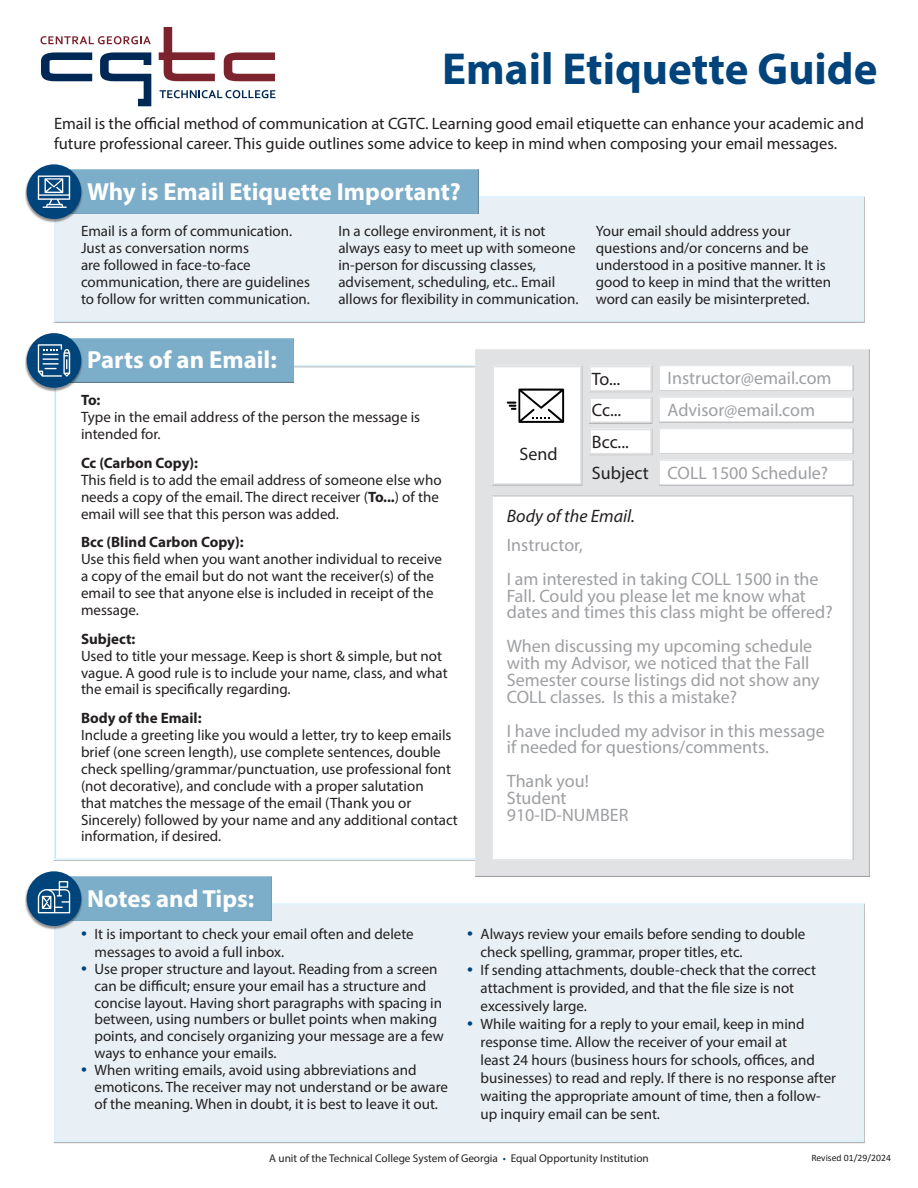
<style>
.page{position:relative;width:918px;height:1188px;background:#fff}
.page>*{position:absolute;margin:0;border:0;box-sizing:border-box;transform-origin:0 0}
.t1{font:700 45px "Myriad Pro";color:#00447b}
.Heading{font:700 24.75px "Myriad Pro";color:#fff}
.Numbered_List{font:18px/16.8px "Myriad Pro";color:#9d9fa2}
.Numbered_List-2{font:18px "Myriad Pro";color:#231f20}
.Numbered_List-3{font:italic 18px "Myriad Pro";color:#231f20}
.t2{font:16.5px/19.8px "Myriad Pro";color:#231f20}
.Numbered_List-4{font:15px/16.8px "Myriad Pro";color:#231f20}
.Numbered_List-5{font:700 15px "Myriad Pro";color:#231f20}
.t3{font:11.25px "Myriad Pro";color:#231f20}
.t4{font:9.75px "Calibri";color:#231f20}
.s1{font-weight:700}
.s2{font-size:21px;color:#00447c}
.s3{color:#00447c}
</style>
<div class="page">
<div style="left:54px;top:903px;width:810px;height:239px;background:#e8f0f5;border:2px solid #dcf2fc"></div>
<div style="left:54px;top:196px;width:810px;height:126px;background:#e8f0f5;border:2px solid #dcf2fc"></div>
<svg style="left:41px;top:52px;width:51px;height:29px"></svg>
<svg style="left:100px;top:52px;width:51px;height:54px"></svg>
<svg style="left:224px;top:52px;width:51px;height:29px"></svg>
<svg style="left:159px;top:27px;width:56px;height:54px"></svg>
<svg style="left:160px;top:90px;width:116px;height:8px"></svg>
<svg style="left:41px;top:36px;width:110px;height:8px"></svg>
<div style="left:53px;top:169px;width:427px;height:46px;background:#7daec9"></div>
<div style="left:474px;top:348px;width:396px;height:529px;background:#e1e2e4"></div>
<div style="left:490px;top:496px;width:364px;height:364px;background:#fff"></div>
<div style="left:588px;top:397px;width:65px;height:27px;background:#231f20;opacity:.4"></div>
<div style="left:588px;top:365px;width:65px;height:27px;background:#231f20;opacity:.4"></div>
<div style="left:588px;top:428px;width:65px;height:27px;background:#231f20;opacity:.4"></div>
<div style="left:490px;top:365px;width:93px;height:122px;background:#231f20;opacity:.4"></div>
<svg style="left:507px;top:389px;width:57px;height:34px;background:#bbb"></svg>
<div style="left:658px;top:428px;width:197px;height:27px;background:#fff"></div>
<div style="left:658px;top:365px;width:197px;height:27px;background:#fff"></div>
<div style="left:658px;top:395px;width:197px;height:27px;background:#e6e7e8"></div>
<div style="left:658px;top:397px;width:197px;height:26px;background:#fff"></div>
<div style="left:658px;top:458px;width:197px;height:27px;background:#e6e7e8"></div>
<div style="left:658px;top:460px;width:197px;height:26px;background:#fff"></div>
<div style="left:53px;top:338px;width:242px;height:46px;background:#7daec9"></div>
<div style="left:25px;top:164px;width:58px;height:59px;background:#231f20;opacity:.5"></div>
<div style="left:27px;top:164px;width:54px;height:55px;background:#00447c;border-radius:50%"></div>
<svg style="left:38px;top:176px;width:32px;height:32px"></svg>
<div style="left:25px;top:333px;width:58px;height:59px;background:#231f20;opacity:.5"></div>
<div style="left:27px;top:333px;width:54px;height:55px;background:#00447c;border-radius:50%"></div>
<svg style="left:38px;top:344px;width:32px;height:33px"></svg>
<div style="left:53px;top:875px;width:220px;height:46px;background:#a1c4d8"></div>
<div style="left:53px;top:877px;width:220px;height:45px;background:#7daec9"></div>
<div style="left:25px;top:871px;width:58px;height:59px;background:#231f20;opacity:.5"></div>
<div style="left:27px;top:871px;width:54px;height:55px;background:#00447c;border-radius:50%"></div>
<svg style="left:38px;top:881px;width:32px;height:32px"></svg>
<p class="t1" style="left:442px;top:39px;width:437px">Email Etiquette Guide</p>
<p class="t2" style="left:54px;top:114px;width:812px">Email is the official method of communication at CGTC. Learning good email etiquette can enhance your academic and future professional career. This guide outlines some advice to keep in mind when composing your email messages.</p>
<p class="Heading" style="left:87px;top:175px;width:375px">Why is Email Etiquette Important?</p>
<p class="Numbered_List-4" style="left:81px;top:223px;width:231px">Email is a form of communication.<br>Just as conversation norms<br>are followed in face-to-face communication, there are guidelines to follow for written communication.</p>
<p class="Numbered_List-4" style="left:338px;top:223px;width:242px">In a college environment, it is not always easy to meet up with someone in-person for discussing classes, advisement, scheduling, etc.. Email allows for flexibility in communication.</p>
<p class="Numbered_List-4" style="left:596px;top:223px;width:237px">Your email should address your questions and/or concerns and be understood in a positive manner. It is good to keep in mind that the written word can easily be misinterpreted.</p>
<p class="Heading" style="left:87px;top:344px;width:191px">Parts of an Email:</p>
<p class="Numbered_List-4" style="left:81px;top:392px;width:341px"><span class="s1">To:<br></span>Type in the email address of the person the message is intended for.</p>
<p class="Numbered_List-4" style="left:81px;top:454px;width:362px"><span class="s1">Cc (Carbon Copy):<br></span>This field is to add the email address of someone else who needs a copy of the email. The direct receiver (<span class="s1">To...</span>) of the email will see that this person was added.</p>
<p class="Numbered_List-4" style="left:81px;top:534px;width:362px"><span class="s1">Bcc (Blind Carbon Copy):<br></span>Use this field when you want another individual to receive a copy of the email but do not want the receiver(s) of the email to see that anyone else is included in receipt of the message.</p>
<p class="Numbered_List-5" style="left:81px;top:629px;width:56px">Subject:</p>
<p class="Numbered_List-4" style="left:81px;top:647px;width:368px">Used to title your message. Keep is short &amp; simple, but not vague. A good rule is to include your name, class, and what the email is specifically regarding.</p>
<p class="Numbered_List-5" style="left:81px;top:709px;width:122px">Body of the Email:</p>
<p class="Numbered_List-4" style="left:81px;top:727px;width:378px">Include a greeting like you would a letter, try to keep emails brief (one screen length), use complete sentences, double check spelling/grammar/punctuation, use professional font (not decorative), and conclude with a proper salutation<br>that matches the message of the email (Thank you or Sincerely) followed by your name and any additional contact information, if desired.</p>
<p class="Numbered_List-2" style="left:520px;top:443px;width:40px">Send</p>
<p class="Numbered_List-2" style="left:592px;top:367px;width:30px">To...</p>
<p class="Numbered_List-2" style="left:592px;top:399px;width:31px">Cc...</p>
<p class="Numbered_List-2" style="left:592px;top:430px;width:38px">Bcc...</p>
<p class="Numbered_List-2" style="left:592px;top:462px;width:58px">Subject</p>
<p class="Numbered_List-3" style="left:507px;top:505px;width:130px">Body of the Email.</p>
<p class="Numbered_List" style="left:668px;top:370px;width:166px">Instructor@email.com</p>
<p class="Numbered_List" style="left:668px;top:401px;width:149px">Advisor@email.com</p>
<p class="Numbered_List" style="left:668px;top:464px;width:162px">COLL 1500 Schedule?</p>
<p class="Numbered_List" style="left:507px;top:536px;width:78px">Instructor,</p>
<p class="Numbered_List" style="left:507px;top:570px;width:327px">I am interested in taking COLL 1500 in the<br>Fall. Could you please let me know what dates and times this class might be offered?</p>
<p class="Numbered_List" style="left:507px;top:637px;width:314px">When discussing my upcoming schedule with my Advisor, we noticed that the Fall Semester course listings did not show any COLL classes. Is this a mistake?</p>
<p class="Numbered_List" style="left:507px;top:722px;width:320px">I have included my advisor in this message if needed for questions/comments.</p>
<p class="Numbered_List" style="left:507px;top:772px;width:83px">Thank you!</p>
<p class="Numbered_List" style="left:507px;top:789px;width:61px">Student</p>
<p class="Numbered_List" style="left:507px;top:806px;width:123px">910-ID-NUMBER</p>
<p class="Heading" style="left:87px;top:882px;width:169px">Notes and Tips:</p>
<p class="Numbered_List-4" style="left:94px;top:925px;width:321px;line-height:18px;text-indent:-14px"><span class="s2">•</span> It is important to check your email often and delete messages to avoid a full inbox.</p>
<p class="Numbered_List-4" style="left:94px;top:960px;width:351px;text-indent:-14px"><span class="s2">•</span> Use proper structure and layout. Reading from a screen can be difficult; ensure your email has a structure and concise layout. Having short paragraphs with spacing in between, using numbers or bullet points when making points, and concisely organizing your message are a few ways to enhance your emails.</p>
<p class="Numbered_List-4" style="left:94px;top:1061px;width:355px;text-indent:-14px"><span class="s2">•</span> When writing emails, avoid using abbreviations and emoticons. The receiver may not understand or be aware of the meaning. When in doubt, it is best to leave it out.</p>
<p class="Numbered_List-4" style="left:481px;top:925px;width:326px;line-height:18px;text-indent:-14px"><span class="s2">•</span> Always review your emails before sending to double check spelling, grammar, proper titles, etc.</p>
<p class="Numbered_List-4" style="left:481px;top:961px;width:337px;line-height:18px;text-indent:-14px"><span class="s2">•</span> If sending attachments, double-check that the correct attachment is provided, and that the file size is not excessively large.</p>
<p class="Numbered_List-4" style="left:481px;top:1015px;width:357px;line-height:18px;text-indent:-14px"><span class="s2">•</span> While waiting for a reply to your email, keep in mind response time. Allow the receiver of your email at<br>least 24 hours (business hours for schools, offices, and businesses) to read and reply. If there is no response after waiting the appropriate amount of time, then a follow&shy;up inquiry email can be sent.</p>
<p class="t3" style="left:269px;top:1151px;width:381px">A unit of the Technical College System of Georgia <span class="s3">•</span> Equal Opportunity Institution</p>
<p class="t4" style="left:811px;top:1151px;width:81px">Revised 01/29/2024</p>
</div>
